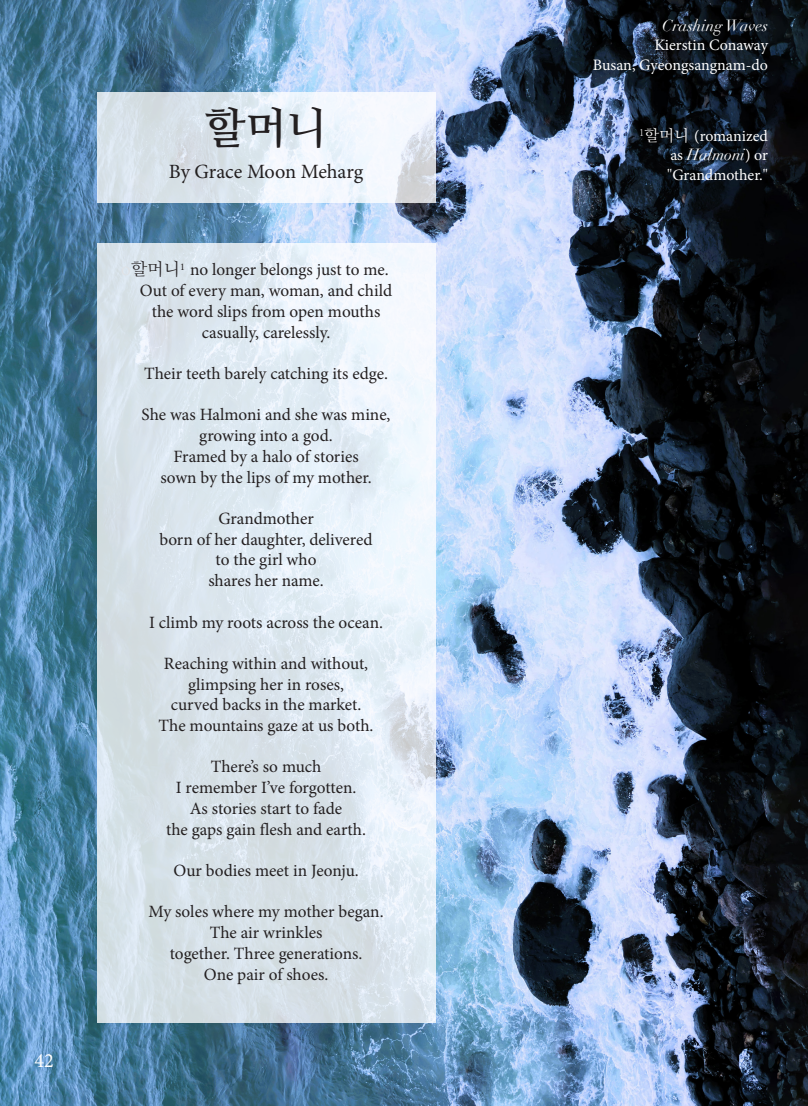
<style>
.page{position:relative;width:808px;height:1106px;background:#fff}
.page>*{position:absolute;margin:0;border:0;box-sizing:border-box;transform-origin:0 0}
.t1{font:700 43.35px "Nanum Myeongjo";color:#231f20}
.Table_of_Contents_Title{font:20.25px "Minion Pro";letter-spacing:-.01em;color:#231f20}
.t2{font:20.25px "Minion Pro";color:#fff}
.t3{font:17.25px "Minion Pro";letter-spacing:-.005em;color:#231f20}
.Table_of_Contents_Title-2{font:15.9px/19px "Minion Pro";letter-spacing:-.005em;color:#fff;text-align:justify}
.t4{font:italic 15.9px "Didot";color:#fff}
.s1{font-family:"Nanum Myeongjo";color:#e0e1e3}
.s2{font-family:"Nanum Myeongjo"}
.s3{font-family:"Didot";font-style:italic}
</style>
<div class="page">
<img style="left:0;top:0;width:808px;height:1106px">
<svg style="left:97px;top:243px;width:338px;height:779px;background:#dde7ee"></svg>
<svg style="left:97px;top:93px;width:338px;height:110px"></svg>
<p class="t2" style="left:35px;top:1046px;width:21px">42</p>
<p class="t1" style="left:204px;top:102px;width:125px">할머니</p>
<p class="Table_of_Contents_Title" style="left:169px;top:158px;width:196px">By Grace Moon Meharg</p>
<p class="t3" style="left:121px;top:258px;width:269px"><span class="s1">o</span><span class="s2">할머니</span><sup>1</sup> no longer belongs just to me.</p>
<p class="t3" style="left:140px;top:279px;width:254px">Out of every man, woman, and child</p>
<p class="t3" style="left:152px;top:300px;width:230px">the word slips from open mouths</p>
<p class="t3" style="left:202px;top:320px;width:130px">casually, carelessly.</p>
<p class="t3" style="left:144px;top:362px;width:245px">Their teeth barely catching its edge.</p>
<p class="t3" style="left:142px;top:403px;width:250px">She was Halmoni and she was mine,</p>
<p class="t3" style="left:199px;top:424px;width:135px">growing into a god.</p>
<p class="t3" style="left:173px;top:445px;width:187px">Framed by a halo of stories</p>
<p class="t3" style="left:160px;top:465px;width:213px">sown by the lips of my mother.</p>
<p class="t3" style="left:218px;top:507px;width:97px">Grandmother</p>
<p class="t3" style="left:159px;top:527px;width:215px">born of her daughter, delivered</p>
<p class="t3" style="left:216px;top:548px;width:102px">to the girl who</p>
<p class="t3" style="left:208px;top:569px;width:117px">shares her name.</p>
<p class="t3" style="left:149px;top:610px;width:235px">I climb my roots across the ocean.</p>
<p class="t3" style="left:164px;top:652px;width:206px">Reaching within and without,</p>
<p class="t3" style="left:188px;top:672px;width:158px">glimpsing her in roses,</p>
<p class="t3" style="left:171px;top:693px;width:192px">curved backs in the market.</p>
<p class="t3" style="left:159px;top:714px;width:216px">The mountains gaze at us both.</p>
<p class="t3" style="left:211px;top:755px;width:112px">There’s so much</p>
<p class="t3" style="left:176px;top:776px;width:182px">I remember I’ve forgotten.</p>
<p class="t3" style="left:190px;top:796px;width:154px">As stories start to fade</p>
<p class="t3" style="left:166px;top:817px;width:202px">the gaps gain flesh and earth.</p>
<p class="t3" style="left:173px;top:859px;width:187px">Our bodies meet in Jeonju.</p>
<p class="t3" style="left:149px;top:900px;width:237px">My soles where my mother began.</p>
<p class="t3" style="left:210px;top:921px;width:114px">The air wrinkles</p>
<p class="t3" style="left:170px;top:941px;width:194px">together. Three generations.</p>
<p class="t3" style="left:204px;top:962px;width:126px">One pair of shoes.</p>
<p class="t4" style="left:662px;top:16px;width:107px">Crashing Waves</p>
<p class="Table_of_Contents_Title-2" style="left:654px;top:36px;width:115px">Kierstin Conaway</p>
<p class="Table_of_Contents_Title-2" style="left:593px;top:55px;width:177px">Busan, Gyeongsangnam-do</p>
<p class="Table_of_Contents_Title-2" style="left:667px;top:127px;width:102px;text-indent:-28px"><sup>1</sup><span class="s2">할머니</span> (romanized as <span class="s3">Halmoni</span>) or "Grandmother."</p>
</div>
